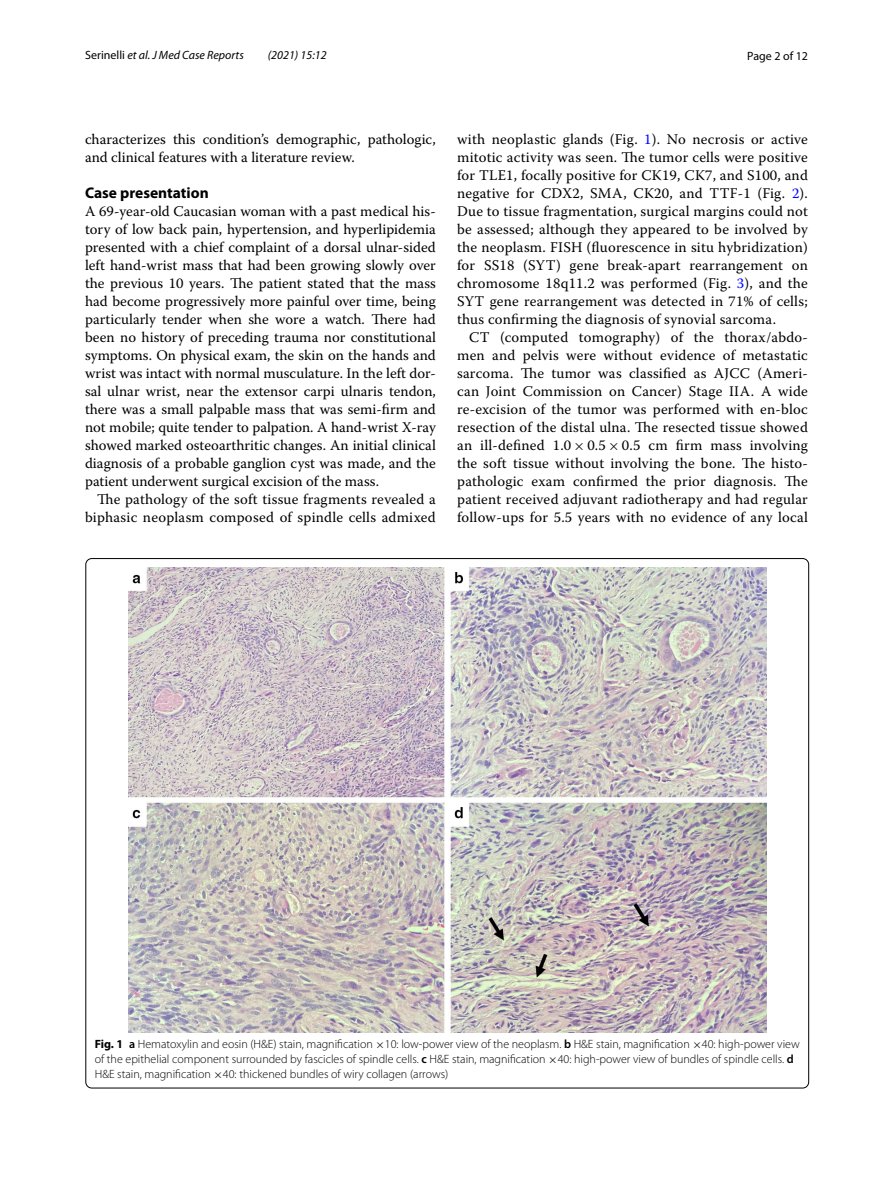
<style>
.page{position:relative;width:893px;height:1187px;background:#fff}
.page>*{position:absolute;margin:0;border:0;box-sizing:border-box;transform-origin:0 0}
.t1{font:700 15.45px "Myriad Pro";color:#000}
.t2{font:14.7px/18px "Warnock Pro";letter-spacing:.01em;color:#000;text-align:justify}
.t3{font:300 12px/15px "Myriad Pro";color:#000}
.t4{font:italic 12px "Myriad Pro";color:#000}
.t5{font:12px "Myriad Pro";color:#000}
.s1{font-style:normal}
.s2{color:#00f}
.s3{font-family:"MTSY"}
.s4{font-weight:700}
.s5{font-weight:600}
.s6{font-family:"MTSY";font-weight:400}
</style>
<div class="page">
<img style="left:128px;top:567px;width:638px;height:465px">
<p class="t4" style="left:85px;top:48px;width:160px"><span class="s1">Serinelli</span> et al. J Med Case Reports</p>
<p class="t4" style="left:268px;top:48px;width:60px">(2021) 15:12</p>
<p class="t5" style="left:747px;top:48px;width:62px">Page 2 of 12</p>
<p class="t2" style="left:85px;top:130px;width:352px">characterizes this condition’s demographic, pathologic, and clinical features with a literature review.</p>
<p class="t1" style="left:85px;top:182px;width:125px">Case presentation</p>
<p class="t2" style="left:85px;top:202px;width:352px">A 69-year-old Caucasian woman with a past medical his&shy;tory of low back pain, hypertension, and hyperlipidemia presented with a chief complaint of a dorsal ulnar-sided left hand-wrist mass that had been growing slowly over the previous 10 years. The patient stated that the mass had become progressively more painful over time, being particularly tender when she wore a watch. There had been no history of preceding trauma nor constitutional symptoms. On physical exam, the skin on the hands and wrist was intact with normal musculature. In the left dor&shy;sal ulnar wrist, near the extensor carpi ulnaris tendon, there was a small palpable mass that was semi-firm and not mobile; quite tender to palpation. A hand-wrist X-ray showed marked osteoarthritic changes. An initial clinical diagnosis of a probable ganglion cyst was made, and the patient underwent surgical excision of the mass.</p>
<p class="t2" style="left:85px;top:490px;width:352px;text-align:right">The pathology of the soft tissue fragments revealed a biphasic neoplasm composed of spindle cells admixed</p>
<p class="t2" style="left:457px;top:130px;width:352px">with neoplastic glands (Fig. <span class="s2">1</span>). No necrosis or active mitotic activity was seen. The tumor cells were positive for TLE1, focally positive for CK19, CK7, and S100, and negative for CDX2, SMA, CK20, and TTF-1 (Fig. <span class="s2">2</span>).<br>Due to tissue fragmentation, surgical margins could not be assessed; although they appeared to be involved by the neoplasm. FISH (fluorescence in situ hybridization) for SS18 (SYT) gene break-apart rearrangement on chromosome 18q11.2 was performed (Fig. <span class="s2">3</span>), and the SYT gene rearrangement was detected in 71% of cells; thus confirming the diagnosis of synovial sarcoma.</p>
<p class="t2" style="left:457px;top:327px;width:352px;text-indent:12px">CT (computed tomography) of the thorax/abdo&shy;men and pelvis were without evidence of metastatic sarcoma. The tumor was classified as AJCC (Ameri&shy;can Joint Commission on Cancer) Stage IIA. A wide re-excision of the tumor was performed with en-bloc resection of the distal ulna. The resected tissue showed an ill-defined 1.0<span class="s3">×</span>0.5<span class="s3">×</span>0.5 cm firm mass involving the soft tissue without involving the bone. The histo&shy;pathologic exam confirmed the prior diagnosis. The patient received adjuvant radiotherapy and had regular follow-ups for 5.5 years with no evidence of any local</p>
<p class="t3" style="left:95px;top:1036px;width:706px"><span class="s4">Fig. 1</span> <span class="s5">a</span> Hematoxylin and eosin (H&amp;E) stain, magnification <span class="s6">×</span>10: low-power view of the neoplasm. <span class="s5">b</span> H&amp;E stain, magnification <span class="s6">×</span>40: high-power view of the epithelial component surrounded by fascicles of spindle cells. <span class="s5">c</span> H&amp;E stain, magnification <span class="s6">×</span>40: high-power view of bundles of spindle cells. <span class="s5">d<br></span>H&amp;E stain, magnification <span class="s6">×</span>40: thickened bundles of wiry collagen (arrows)</p>
</div>
